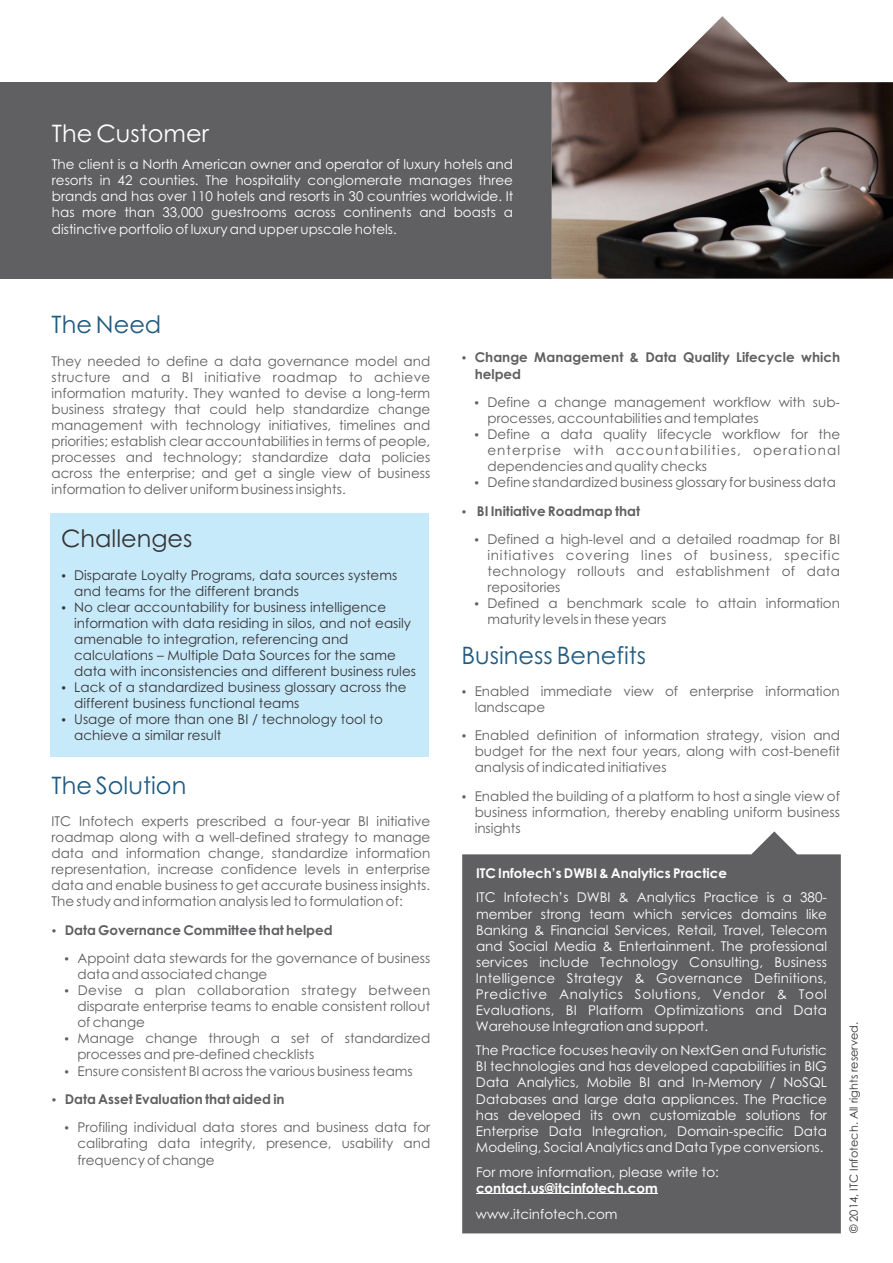
<style>
.page{position:relative;width:893px;height:1263px;background:#fff}
.page>*{position:absolute;margin:0;border:0;box-sizing:border-box;transform-origin:0 0}
.t1{font:24px "Century Gothic";color:#215b80}
.t2{font:24px "Century Gothic";color:#fefefe}
.t3{font:24px "Century Gothic";color:#373435}
.t4{font:13.5px/16px "Century Gothic";color:#606062;text-align:justify}
.t5{font:13.5px/16px "Century Gothic";color:#fefefe;text-align:justify}
.t6{font:13.5px/16px "Century Gothic";color:#373435}
.t7{font:700 13.5px/16.4px "Century Gothic";color:#606062}
.t8{font:700 13.5px "Century Gothic";color:#fefefe}
.t9{font:11.25px "Century Gothic";color:#373435}
</style>
<div class="page">
<div style="left:0;top:82px;width:893px;height:196px;background:#606062"></div>
<img style="left:552px;top:16px;width:341px;height:262px">
<div style="left:462px;top:831px;width:379px;height:402px;background:#606062"></div>
<hr style="left:476px;top:1193px;width:182px;height:1px;background:#fefefe">
<div style="left:50px;top:513px;width:378px;height:243px;background:#c7eafb"></div>
<h1 class="t2" style="left:52px;top:124px;width:159px">The Customer</h1>
<p class="t5" style="left:52px;top:158px;width:463px">The client is a North American owner and operator of luxury hotels and resorts in 42 counties. The hospitality conglomerate manages three brands and has over 110 hotels and resorts in 30 countries worldwide. It has more than 33,000 guestrooms across continents and boasts a distinctive portfolio of luxury and upper upscale hotels.</p>
<h1 class="t1" style="left:52px;top:315px;width:111px">The Need</h1>
<p class="t4" style="left:52px;top:354px;width:380px">They needed to define a data governance model and structure and a BI initiative roadmap to achieve information maturity. They wanted to devise a long-term business strategy that could help standardize change management with technology initiatives, timelines and priorities; establish clear accountabilities in terms of people, processes and technology; standardize data policies across the enterprise; and get a single view of business information to deliver uniform business insights.</p>
<h1 class="t3" style="left:61px;top:529px;width:133px">Challenges</h1>
<p class="t6" style="left:74px;top:568px;width:325px;text-indent:-13px">• Disparate Loyalty Programs, data sources systems and teams for the different brands</p>
<p class="t6" style="left:74px;top:600px;width:343px;text-indent:-13px">• No clear accountability for business intelligence information with data residing in silos, and not easily amenable to integration, referencing and calculations – Multiple Data Sources for the same data with inconsistencies and different business rules</p>
<p class="t6" style="left:74px;top:680px;width:334px;text-indent:-13px">• Lack of a standardized business glossary across the different business functional teams</p>
<p class="t6" style="left:74px;top:713px;width:310px;text-indent:-13px">• Usage of more than one BI / technology tool to achieve a similar result</p>
<h1 class="t1" style="left:52px;top:775px;width:136px">The Solution</h1>
<p class="t4" style="left:52px;top:814px;width:380px">ITC Infotech experts prescribed a four-year BI initiative roadmap along with a well-defined strategy to manage data and information change, standardize information representation, increase confidence levels in enterprise data and enable business to get accurate business insights.<br>The study and information analysis led to formulation of:</p>
<p class="t7" style="left:52px;top:923px;width:283px">• Data Governance Committee that helped</p>
<p class="t4" style="left:77px;top:951px;width:354px;text-indent:-13px">• Appoint data stewards for the governance of business data and associated change</p>
<p class="t4" style="left:77px;top:983px;width:354px;text-indent:-13px">• Devise a plan collaboration strategy between disparate enterprise teams to enable consistent rollout of change</p>
<p class="t4" style="left:77px;top:1032px;width:354px;text-indent:-13px">• Manage change through a set of standardized processes and pre-defined checklists</p>
<p class="t4" style="left:64px;top:1064px;width:350px">• Ensure consistent BI across the various business teams</p>
<p class="t7" style="left:51px;top:1092px;width:235px">• Data Asset Evaluation that aided in</p>
<p class="t4" style="left:77px;top:1121px;width:354px;text-indent:-13px">• Profiling individual data stores and business data for calibrating data integrity, presence, usability and frequency of change</p>
<p class="t7" style="left:475px;top:350px;width:367px;text-indent:-13px">• Change Management &amp; Data Quality Lifecycle which helped</p>
<p class="t4" style="left:487px;top:395px;width:354px;text-indent:-13px">• Define a change management workflow with sub&shy;processes, accountabilities and templates</p>
<p class="t4" style="left:487px;top:427px;width:354px;text-indent:-13px">• Define a data quality lifecycle workflow for the enterprise with accountabilities, operational dependencies and quality checks</p>
<p class="t4" style="left:474px;top:475px;width:363px">• Define standardized business glossary for business data</p>
<p class="t7" style="left:461px;top:504px;width:180px">• BI Initiative Roadmap that</p>
<p class="t4" style="left:487px;top:532px;width:354px;text-indent:-13px">• Defined a high-level and a detailed roadmap for BI initiatives covering lines of business, specific technology rollouts and establishment of data repositories</p>
<p class="t4" style="left:487px;top:596px;width:354px;text-indent:-13px">• Defined a benchmark scale to attain information maturity levels in these years</p>
<h1 class="t1" style="left:461px;top:646px;width:186px">Business Benefits</h1>
<p class="t4" style="left:475px;top:684px;width:367px;text-indent:-13px">• Enabled immediate view of enterprise information landscape</p>
<p class="t4" style="left:475px;top:728px;width:367px;text-indent:-13px">• Enabled definition of information strategy, vision and budget for the next four years, along with cost-benefit analysis of indicated initiatives</p>
<p class="t4" style="left:475px;top:789px;width:367px;text-indent:-13px">• Enabled the building of a platform to host a single view of business information, thereby enabling uniform business insights</p>
<p class="t8" style="left:476px;top:868px;width:253px">ITC Infotech’s DWBI &amp; Analytics Practice</p>
<p class="t5" style="left:476px;top:891px;width:353px">ITC Infotech’s DWBI &amp; Analytics Practice is a 380- member strong team which services domains like Banking &amp; Financial Services, Retail, Travel, Telecom and Social Media &amp; Entertainment. The professional services include Technology Consulting, Business Intelligence Strategy &amp; Governance Definitions, Predictive Analytics Solutions, Vendor &amp; Tool Evaluations, BI Platform Optimizations and Data Warehouse Integration and support.</p>
<p class="t5" style="left:476px;top:1043px;width:353px">The Practice focuses heavily on NextGen and Futuristic BI technologies and has developed capabilities in BIG Data Analytics, Mobile BI and In-Memory / NoSQL Databases and large data appliances. The Practice has developed its own customizable solutions for Enterprise Data Integration, Domain-specific Data Modeling, Social Analytics and Data Type conversions.</p>
<p class="t5" style="left:476px;top:1165px;width:244px">For more information, please write to:</p>
<p class="t8" style="left:476px;top:1183px;width:183px">contact.us@itcinfotech.com</p>
<p class="t5" style="left:476px;top:1207px;width:143px">www.itcinfotech.com</p>
<p class="t9" style="left:849px;top:1233px;width:213px;rotate:-90deg">© 2014, ITC Infotech. All rights reserved.</p>
</div>
